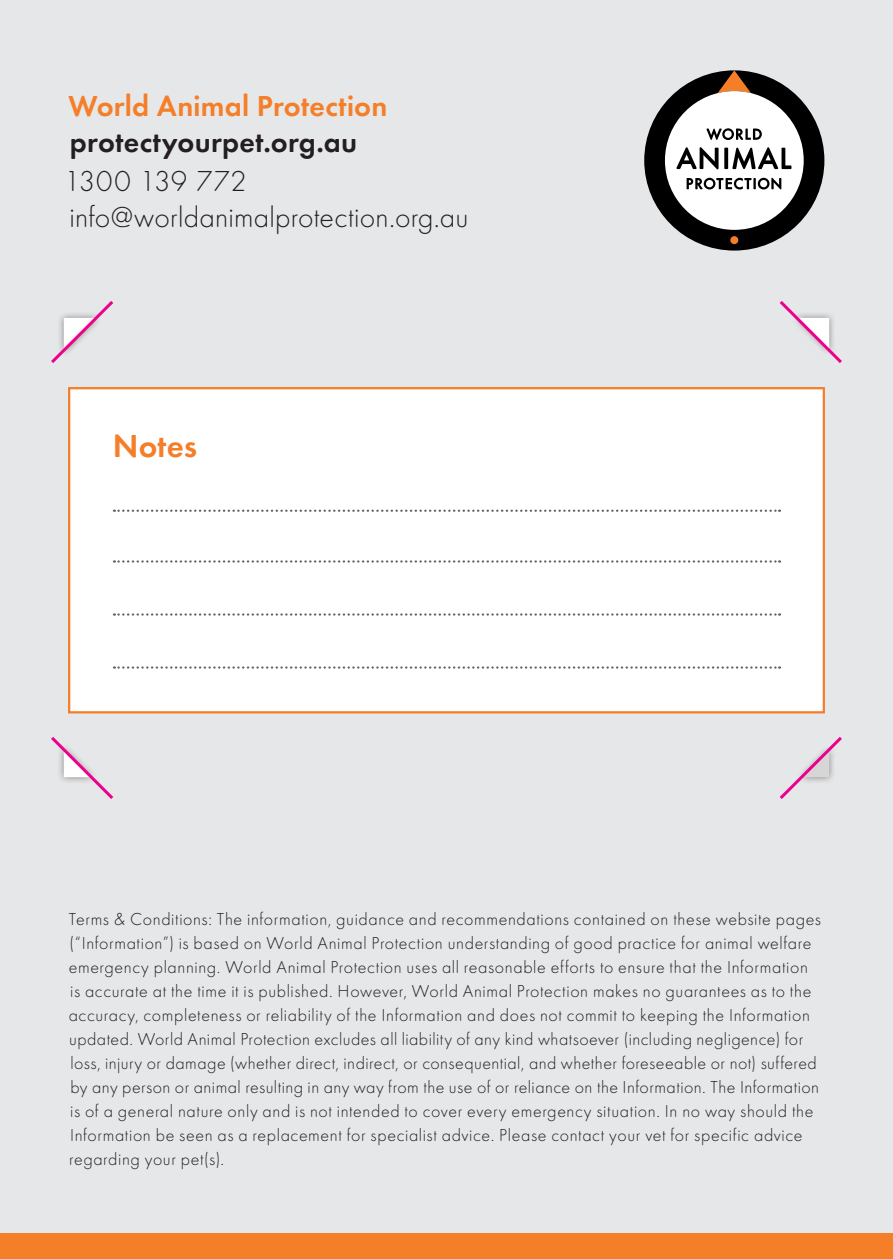
<style>
.page{position:relative;width:893px;height:1259px;background:#e6e7e8}
.page>*{position:absolute;margin:0;border:0;box-sizing:border-box;transform-origin:0 0}
.t1{font:600 33px "Futura Round";letter-spacing:.005em;color:#f57e29}
.t2{font:300 30px/36px "Futura Round";letter-spacing:.005em;color:#231f20}
.t3{font:600 30px "Futura Round";letter-spacing:.01em;color:#f57e29}
.t4{font:600 30px "Futura Round";letter-spacing:.01em;color:#231f20}
.t5{font:300 18px/24px "Futura Round";letter-spacing:.035em;color:#231f20}
</style>
<div class="page">
<div style="left:0;top:1233px;width:893px;height:26px;background:#f57e29"></div>
<div style="left:69px;top:388px;width:755px;height:324px;background:#fff"></div>
<svg style="left:114px;top:509px;width:666px;height:3px"></svg>
<svg style="left:114px;top:560px;width:666px;height:2px"></svg>
<svg style="left:114px;top:613px;width:666px;height:2px"></svg>
<svg style="left:114px;top:666px;width:666px;height:2px"></svg>
<div style="left:68px;top:387px;width:757px;height:326px;border:2px solid #f57e29"></div>
<svg style="left:51px;top:301px;width:62px;height:62px"></svg>
<svg style="left:780px;top:301px;width:62px;height:62px"></svg>
<svg style="left:51px;top:737px;width:63px;height:62px"></svg>
<svg style="left:779px;top:737px;width:63px;height:62px"></svg>
<div style="left:644px;top:70px;width:180px;height:180px;background:#000;border-radius:50%"></div>
<svg style="left:718px;top:70px;width:33px;height:23px"></svg>
<div style="left:730px;top:236px;width:8px;height:8px;background:#f57e29;border-radius:50%"></div>
<div style="left:665px;top:91px;width:139px;height:139px;background:#fff;border-radius:50%"></div>
<svg style="left:676px;top:128px;width:115px;height:61px"></svg>
<h2 class="t3" style="left:68px;top:84px;width:320px">World Animal Protection</h2>
<h2 class="t4" style="left:70px;top:120px;width:289px">protectyourpet.org.au</h2>
<h2 class="t2" style="left:64px;top:162px;width:406px">1300 139 772 info@worldanimalprotection.org.au</h2>
<h1 class="t1" style="left:113px;top:421px;width:86px">Notes</h1>
<p class="t5" style="left:69px;top:907px;width:754px">Terms &amp; Conditions: The information, guidance and recommendations contained on these website pages (“Information”) is based on World Animal Protection understanding of good practice for animal welfare emergency planning. World Animal Protection uses all reasonable efforts to ensure that the Information is accurate at the time it is published. However, World Animal Protection makes no guarantees as to the accuracy, completeness or reliability of the Information and does not commit to keeping the Information updated. World Animal Protection excludes all liability of any kind whatsoever (including negligence) for loss, injury or damage (whether direct, indirect, or consequential, and whether foreseeable or not) suffered by any person or animal resulting in any way from the use of or reliance on the Information. The Information is of a general nature only and is not intended to cover every emergency situation. In no way should the Information be seen as a replacement for specialist advice. Please contact your vet for specific advice regarding your pet(s).</p>
</div>
